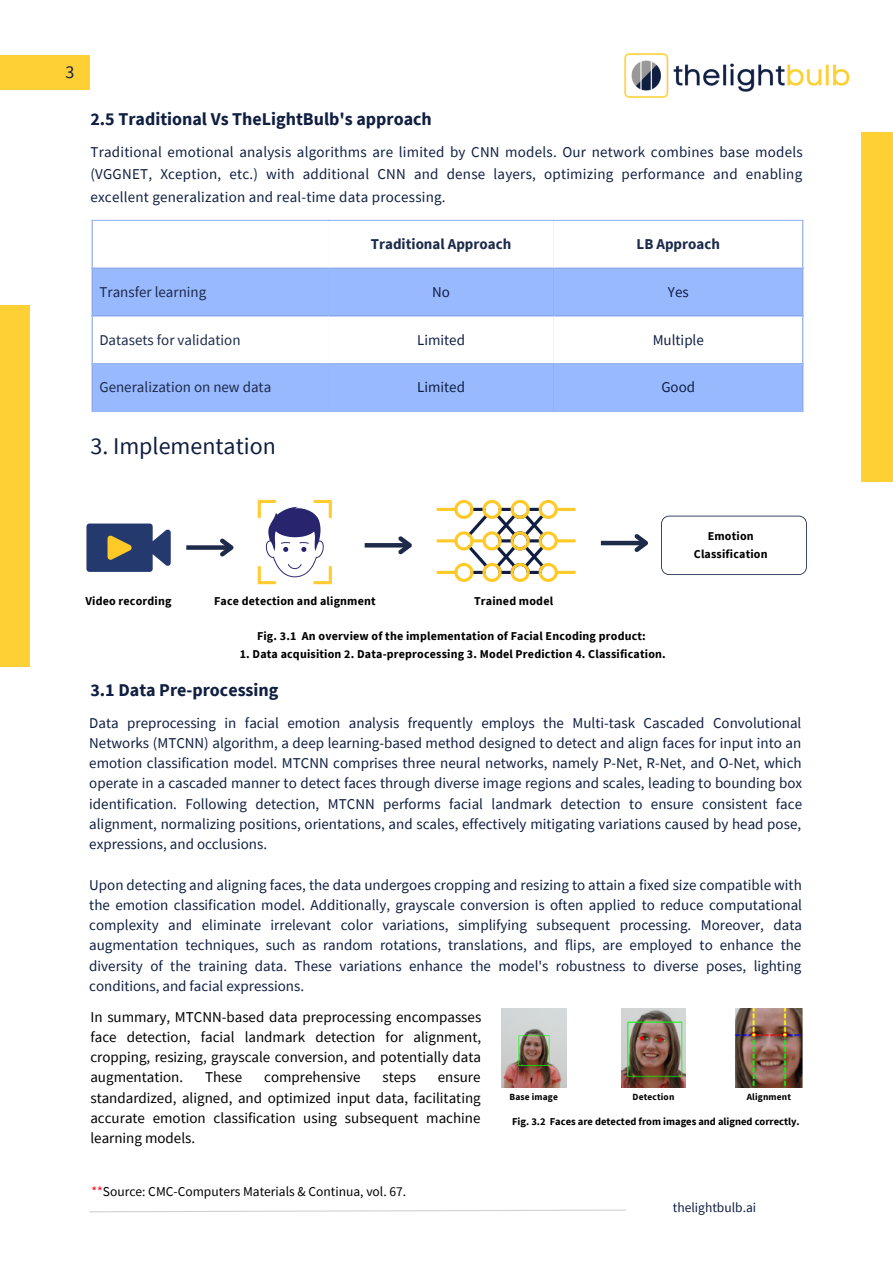
<style>
.page{position:relative;width:893px;height:1264px;background:#fff}
.page>*{position:absolute;margin:0;border:0;box-sizing:border-box;transform-origin:0 0}
.t1{font:24px "Source Sans Pro";color:#101e41}
.t2{font:700 18px "Source Sans Pro";color:#101e41}
.t3{font:18px "Source Sans Pro";color:#101e41}
.t4{font:15px/20.2px "Source Sans Pro";color:#101e41;text-align:justify}
.t5{font:15px/20.2px "Source Sans Pro";color:#000;text-align:justify}
.t6{font:15px "Source Sans Pro";color:#1d2a4a}
.t7{font:700 15px "Source Sans Pro";color:#1d2a4a}
.t8{font:13.5px "Source Sans Pro";color:#000}
.t9{font:13.5px "Source Sans Pro";color:#101e41}
.t10{font:700 12px/18px "Source Sans Pro";letter-spacing:.015em;color:#000;text-align:center}
.t11{font:700 10.5px "Source Sans Pro";color:#000}
.t12{font:700 9.45px "Source Sans Pro";letter-spacing:.015em;color:#000}
.s1{color:#ff0013}
</style>
<div class="page">
<div style="left:0;top:55px;width:89px;height:34px;background:#ffd034"></div>
<div style="left:860px;top:133px;width:32px;height:349px;background:#ffd034"></div>
<div style="left:0;top:305px;width:30px;height:361px;background:#ffd034"></div>
<svg style="left:89px;top:1209px;width:537px;height:3px"></svg>
<img style="left:624px;top:53px;width:226px;height:45px">
<svg style="left:93px;top:269px;width:709px;height:142px;fill:#99b9ff"></svg>
<hr style="left:92px;top:221px;width:1px;height:190px;background:#99b9ff">
<hr style="left:328px;top:269px;width:1px;height:46px;background:#99b9ff">
<hr style="left:328px;top:364px;width:1px;height:47px;background:#99b9ff">
<hr style="left:553px;top:269px;width:1px;height:46px;background:#99b9ff">
<hr style="left:553px;top:364px;width:1px;height:47px;background:#99b9ff">
<hr style="left:802px;top:221px;width:1px;height:190px;background:#99b9ff">
<hr style="left:92px;top:220px;width:711px;height:1px;background:#99b9ff">
<hr style="left:92px;top:267px;width:711px;height:2px;background:#99b9ff">
<hr style="left:92px;top:315px;width:711px;height:1px;background:#99b9ff">
<hr style="left:92px;top:363px;width:711px;height:1px;background:#99b9ff">
<hr style="left:92px;top:411px;width:711px;height:1px;background:#99b9ff">
<hr style="left:328px;top:316px;width:1px;height:47px;background:#fff">
<hr style="left:553px;top:316px;width:1px;height:47px;background:#fff">
<svg style="left:86px;top:523px;width:85px;height:49px;background:#505c78"></svg>
<svg style="left:258px;top:500px;width:74px;height:84px"></svg>
<hr style="left:436px;top:508px;width:21px;height:3px;background:#ffca28;border-radius:2px">
<hr style="left:436px;top:539px;width:21px;height:3px;background:#ffca28;border-radius:2px">
<hr style="left:436px;top:571px;width:21px;height:3px;background:#ffca28;border-radius:2px">
<hr style="left:554px;top:508px;width:21px;height:3px;background:#ffca28;border-radius:2px">
<hr style="left:554px;top:539px;width:21px;height:3px;background:#ffca28;border-radius:2px">
<hr style="left:554px;top:571px;width:21px;height:3px;background:#ffca28;border-radius:2px">
<svg style="left:454px;top:500px;width:104px;height:82px"></svg>
<div style="left:186px;top:545px;width:45px;height:5px;background:#1d2a4a"></div>
<svg style="left:216px;top:538px;width:18px;height:19px"></svg>
<hr style="left:364px;top:543px;width:45px;height:4px;background:#1d2a4a">
<svg style="left:394px;top:536px;width:18px;height:19px"></svg>
<hr style="left:601px;top:541px;width:44px;height:4px;background:#1d2a4a">
<svg style="left:630px;top:534px;width:18px;height:18px"></svg>
<svg style="left:661px;top:515px;width:146px;height:60px"></svg>
<img style="left:501px;top:1008px;width:65px;height:79px">
<img style="left:735px;top:1008px;width:67px;height:79px">
<img style="left:621px;top:1008px;width:64px;height:79px">
<p class="t3" style="left:66px;top:60px;width:10px">3</p>
<p class="t2" style="left:90px;top:108px;width:343px">2.5 Traditional Vs TheLightBulb's approach</p>
<p class="t4" style="left:90px;top:140px;width:713px;line-height:22.5px">Traditional emotional analysis algorithms are limited by CNN models. Our network combines base models (VGGNET, Xception, etc.) with additional CNN and dense layers, optimizing performance and enabling excellent generalization and real-time data processing.</p>
<p class="t7" style="left:371px;top:234px;width:142px">Traditional Approach</p>
<p class="t7" style="left:636px;top:234px;width:85px">LB Approach</p>
<p class="t6" style="left:99px;top:282px;width:108px">Transfer learning</p>
<p class="t4" style="left:432px;top:281px;width:19px">No</p>
<p class="t4" style="left:667px;top:281px;width:22px">Yes</p>
<p class="t6" style="left:99px;top:330px;width:143px">Datasets for validation</p>
<p class="t4" style="left:417px;top:329px;width:49px">Limited</p>
<p class="t4" style="left:652px;top:329px;width:53px">Multiple</p>
<p class="t6" style="left:99px;top:377px;width:173px">Generalization on new data</p>
<p class="t4" style="left:417px;top:377px;width:49px">Limited</p>
<p class="t4" style="left:661px;top:377px;width:35px">Good</p>
<p class="t1" style="left:90px;top:430px;width:187px">3. Implementation</p>
<p class="t10" style="left:85px;top:591px;width:88px">Video recording</p>
<p class="t10" style="left:214px;top:591px;width:163px">Face detection and alignment</p>
<p class="t10" style="left:474px;top:591px;width:81px">Trained model</p>
<p class="t10" style="left:257px;top:626px;width:390px">Fig. 3.1 An overview of the implementation of Facial Encoding product:</p>
<p class="t10" style="left:240px;top:644px;width:427px">1. Data acquisition 2. Data-preprocessing 3. Model Prediction 4. Classification.</p>
<p class="t2" style="left:90px;top:678px;width:189px">3.1 Data Pre-processing</p>
<p class="t10" style="left:693px;top:527px;width:75px">Emotion<br>Classification</p>
<p class="t4" style="left:89px;top:712px;width:714px">Data preprocessing in facial emotion analysis frequently employs the Multi-task Cascaded Convolutional Networks (MTCNN) algorithm, a deep learning-based method designed to detect and align faces for input into an emotion classification model. MTCNN comprises three neural networks, namely P-Net, R-Net, and O-Net, which operate in a cascaded manner to detect faces through diverse image regions and scales, leading to bounding box identification. Following detection, MTCNN performs facial landmark detection to ensure consistent face alignment, normalizing positions, orientations, and scales, effectively mitigating variations caused by head pose, expressions, and occlusions.</p>
<p class="t4" style="left:89px;top:874px;width:714px">Upon detecting and aligning faces, the data undergoes cropping and resizing to attain a fixed size compatible with the emotion classification model. Additionally, grayscale conversion is often applied to reduce computational complexity and eliminate irrelevant color variations, simplifying subsequent processing. Moreover, data augmentation techniques, such as random rotations, translations, and flips, are employed to enhance the diversity of the training data. These variations enhance the model's robustness to diverse poses, lighting conditions, and facial expressions.</p>
<p class="t5" style="left:90px;top:1006px;width:392px">In summary, MTCNN-based data preprocessing encompasses face detection, facial landmark detection for alignment, cropping, resizing, grayscale conversion, and potentially data augmentation.</p>
<p class="t5" style="left:205px;top:1066px;width:39px">These</p>
<p class="t5" style="left:264px;top:1066px;width:98px">comprehensive</p>
<p class="t5" style="left:382px;top:1066px;width:35px">steps</p>
<p class="t5" style="left:90px;top:1066px;width:392px;text-indent:347px">ensure standardized, aligned, and optimized input data, facilitating accurate emotion classification using subsequent machine learning models.</p>
<p class="t8" style="left:92px;top:1182px;width:316px"><span class="s1">**</span>Source: CMC-Computers Materials &amp; Continua, vol. 67.</p>
<p class="t12" style="left:509px;top:1090px;width:50px">Base image</p>
<p class="t12" style="left:632px;top:1090px;width:43px">Detection</p>
<p class="t12" style="left:746px;top:1090px;width:46px">Alignment</p>
<p class="t11" style="left:512px;top:1114px;width:289px">Fig. 3.2 Faces are detected from images and aligned correctly.</p>
<p class="t9" style="left:673px;top:1198px;width:85px">thelightbulb.ai</p>
</div>
